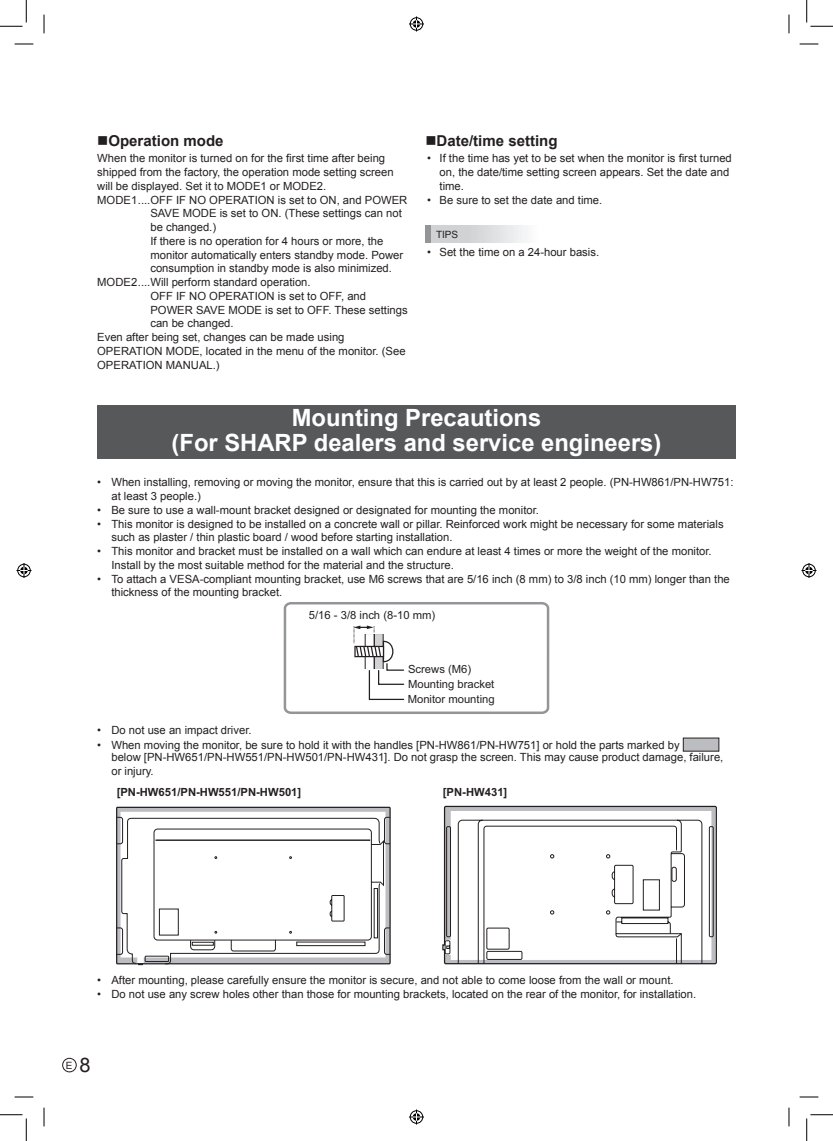
<style>
.page{position:relative;width:833px;height:1141px;background:#fff}
.page>*{position:absolute;margin:0;border:0;box-sizing:border-box;transform-origin:0 0}
.t1{font:700 23.75px/25px "Arial";color:#fff;text-align:center}
.t2{font:700 15px "Arial";color:#231f20}
.t3{font:11.25px/13.8px "Arial";color:#231f20}
.t4{font:700 11.25px "Arial";color:#231f20}
.t5{font:10px "Arial";color:#231f20}
.s1{font-size:20px}
</style>
<div class="page">
<div style="left:62px;top:1057px;width:14px;height:15px;border:1px solid #231f20;border-radius:50%"></div>
<svg style="left:283px;top:602px;width:267px;height:112px"></svg>
<div style="left:682px;top:737px;width:36px;height:14px;background:#bcbdc0"></div>
<svg style="left:116px;top:806px;width:275px;height:159px"></svg>
<svg style="left:121px;top:954px;width:263px;height:10px"></svg>
<svg style="left:116px;top:816px;width:274px;height:138px"></svg>
<svg style="left:442px;top:805px;width:274px;height:159px"></svg>
<svg style="left:615px;top:866px;width:66px;height:71px"></svg>
<div style="left:425px;top:225px;width:177px;height:18px;background:linear-gradient(to right,#c9cacc,#fff)"></div>
<div style="left:425px;top:225px;width:5px;height:18px;background:#939598"></div>
<div style="left:97px;top:405px;width:638px;height:54px;background:#57585a"></div>
<svg style="left:15px;top:43px;width:18px;height:1px"></svg>
<svg style="left:799px;top:43px;width:18px;height:1px"></svg>
<svg style="left:43px;top:15px;width:1px;height:18px"></svg>
<svg style="left:43px;top:1107px;width:1px;height:19px"></svg>
<svg style="left:789px;top:15px;width:1px;height:18px"></svg>
<svg style="left:789px;top:1107px;width:1px;height:19px"></svg>
<svg style="left:15px;top:44px;width:18px;height:1px"></svg>
<svg style="left:799px;top:44px;width:18px;height:1px"></svg>
<svg style="left:15px;top:1096px;width:18px;height:1px"></svg>
<svg style="left:799px;top:1096px;width:18px;height:1px"></svg>
<svg style="left:44px;top:15px;width:1px;height:18px"></svg>
<svg style="left:44px;top:1107px;width:1px;height:19px"></svg>
<svg style="left:788px;top:15px;width:1px;height:18px"></svg>
<svg style="left:788px;top:1107px;width:1px;height:19px"></svg>
<svg style="left:0;top:0;width:27px;height:27px"></svg>
<svg style="left:0;top:1114px;width:27px;height:26px"></svg>
<svg style="left:806px;top:0;width:26px;height:27px"></svg>
<svg style="left:806px;top:1114px;width:26px;height:26px"></svg>
<div style="left:408px;top:16px;width:16px;height:16px;border:3px solid #fff;border-radius:50%"></div>
<svg style="left:409px;top:16px;width:15px;height:15px"></svg>
<div style="left:408px;top:1109px;width:16px;height:15px;border:3px solid #fff;border-radius:50%"></div>
<svg style="left:409px;top:1109px;width:15px;height:15px"></svg>
<div style="left:16px;top:562px;width:16px;height:16px;border:3px solid #fff;border-radius:50%"></div>
<svg style="left:16px;top:563px;width:15px;height:15px"></svg>
<div style="left:800px;top:562px;width:16px;height:16px;border:3px solid #fff;border-radius:50%"></div>
<svg style="left:801px;top:563px;width:15px;height:15px"></svg>
<h2 class="t2" style="left:97px;top:130px;width:128px">■Operation mode</h2>
<p class="t3" style="left:97px;top:151px;width:289px">When the monitor is turned on for the first time after being</p>
<p class="t3" style="left:97px;top:165px;width:298px">shipped from the factory, the operation mode setting screen</p>
<p class="t3" style="left:97px;top:179px;width:230px">will be displayed. Set it to MODE1 or MODE2.</p>
<p class="t3" style="left:97px;top:193px;width:311px">MODE1 OFF IF NO OPERATION is set to ON, and POWER</p>
<p class="t3" style="left:150px;top:206px;width:253px">SAVE MODE is set to ON. (These settings can not</p>
<p class="t3" style="left:150px;top:220px;width:67px">be changed.)</p>
<p class="t3" style="left:150px;top:234px;width:234px">If there is no operation for 4 hours or more, the</p>
<p class="t3" style="left:150px;top:248px;width:254px">monitor automatically enters standby mode. Power</p>
<p class="t3" style="left:150px;top:261px;width:243px">consumption in standby mode is also minimized.</p>
<p class="t3" style="left:97px;top:275px;width:215px">MODE2 Will perform standard operation.</p>
<p class="t3" style="left:150px;top:289px;width:217px">OFF IF NO OPERATION is set to OFF, and</p>
<p class="t3" style="left:150px;top:303px;width:258px">POWER SAVE MODE is set to OFF. These settings</p>
<p class="t3" style="left:150px;top:316px;width:85px">can be changed.</p>
<p class="t3" style="left:97px;top:330px;width:249px">Even after being set, changes can be made using</p>
<p class="t3" style="left:97px;top:344px;width:310px">OPERATION MODE, located in the menu of the monitor. (See</p>
<p class="t3" style="left:97px;top:358px;width:124px">OPERATION MANUAL.)</p>
<h2 class="t2" style="left:425px;top:130px;width:134px">■Date/time setting</h2>
<p class="t3" style="left:439px;top:151px;width:294px;text-indent:-12px">• If the time has yet to be set when the monitor is first turned on, the date/time setting screen appears. Set the date and time.</p>
<p class="t3" style="left:427px;top:193px;width:176px">• Be sure to set the date and time.</p>
<p class="t5" style="left:436px;top:227px;width:24px">TIPS</p>
<p class="t3" style="left:427px;top:245px;width:173px">• Set the time on a 24-hour basis.</p>
<h1 class="t1" style="left:171px;top:406px;width:491px">Mounting Precautions<br>(For SHARP dealers and service engineers)</h1>
<p class="t3" style="left:111px;top:475px;width:623px;text-indent:-14px">• When installing, removing or moving the monitor, ensure that this is carried out by at least 2 people. (PN-HW861/PN-HW751: at least 3 people.)</p>
<p class="t3" style="left:97px;top:503px;width:443px">• Be sure to use a wall-mount bracket designed or designated for mounting the monitor.</p>
<p class="t3" style="left:111px;top:517px;width:613px;text-indent:-14px">• This monitor is designed to be installed on a concrete wall or pillar. Reinforced work might be necessary for some materials such as plaster / thin plastic board / wood before starting installation.</p>
<p class="t3" style="left:111px;top:544px;width:601px;text-indent:-14px">• This monitor and bracket must be installed on a wall which can endure at least 4 times or more the weight of the monitor.<br>Install by the most suitable method for the material and the structure.</p>
<p class="t3" style="left:111px;top:572px;width:619px;text-indent:-14px">• To attach a VESA-compliant mounting bracket, use M6 screws that are 5/16 inch (8 mm) to 3/8 inch (10 mm) longer than the thickness of the mounting bracket.</p>
<p class="t3" style="left:309px;top:608px;width:128px">5/16 - 3/8 inch (8-10 mm)</p>
<p class="t3" style="left:407px;top:661px;width:88px;line-height:15.1px">Screws (M6)<br>Mounting bracket<br>Monitor mounting</p>
<p class="t3" style="left:97px;top:722px;width:156px">• Do not use an impact driver.</p>
<p class="t3" style="left:111px;top:738px;width:613px;line-height:12.5px;text-indent:-14px">• When moving the monitor, be sure to hold it with the handles [PN-HW861/PN-HW751] or hold the parts marked by<br>below [PN-HW651/PN-HW551/PN-HW501/PN-HW431]. Do not grasp the screen. This may cause product damage, failure,</p>
<p class="t3" style="left:111px;top:764px;width:44px">or injury.</p>
<p class="t4" style="left:117px;top:784px;width:186px">[PN-HW651/PN-HW551/PN-HW501]</p>
<p class="t4" style="left:442px;top:784px;width:66px">[PN-HW431]</p>
<p class="t3" style="left:97px;top:973px;width:577px">• After mounting, please carefully ensure the monitor is secure, and not able to come loose from the wall or mount.</p>
<p class="t3" style="left:97px;top:987px;width:600px">• Do not use any screw holes other than those for mounting brackets, located on the rear of the monitor, for installation.</p>
<p class="t5" style="left:66px;top:1058px;width:26px">E <span class="s1">8</span></p>
</div>
